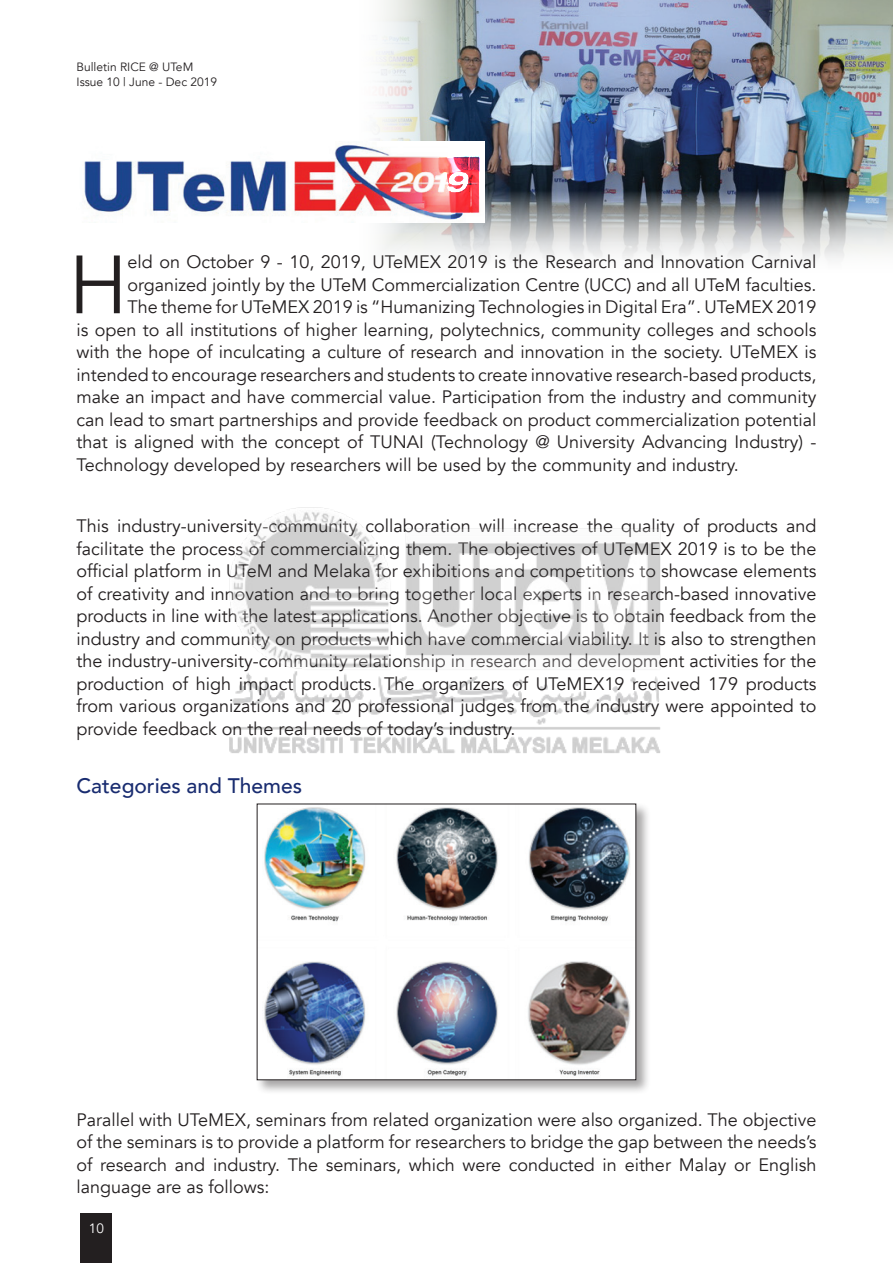
<style>
.page{position:relative;width:893px;height:1263px;background:#fff}
.page>*{position:absolute;margin:0;border:0;box-sizing:border-box;transform-origin:0 0}
.t1{font:81.6px "Avenir";color:#231f20}
.t2{font:500 21px "Avenir";color:#192c70}
.t3{font:18px/22.5px "Avenir";color:#231f20;text-align:justify}
.t4{font:13.5px "Avenir";color:#fff}
.t5{font:12px/15.9px "Avenir";color:#231f20}
</style>
<div class="page">
<div style="left:80px;top:1214px;width:32px;height:49px;background:#231f20"></div>
<div style="left:255px;top:802px;width:396px;height:293px;background:#231f20;opacity:.4"></div>
<img style="left:259px;top:806px;width:375px;height:272px">
<img style="left:377px;top:0;width:516px;height:260px">
<img style="left:82px;top:141px;width:403px;height:81px">
<img style="left:229px;top:507px;width:432px;height:246px">
<p class="t5" style="left:77px;top:59px;width:142px">Bulletin RICE @ UTeM<br>Issue 10 | June - Dec 2019</p>
<h1 class="t1" style="left:69px;top:237px;width:60px">H</h1>
<p class="t3" style="left:128px;top:251px;width:690px">eld on October 9 - 10, 2019, UTeMEX 2019 is the Research and Innovation Carnival</p>
<p class="t3" style="left:128px;top:274px;width:690px">organized jointly by the UTeM Commercialization Centre (UCC) and all UTeM faculties.</p>
<p class="t3" style="left:128px;top:296px;width:690px">The theme for UTeMEX 2019 is “Humanizing Technologies in Digital Era”. UTeMEX 2019</p>
<p class="t3" style="left:77px;top:319px;width:741px">is open to all institutions of higher learning, polytechnics, community colleges and schools</p>
<p class="t3" style="left:77px;top:341px;width:741px">with the hope of inculcating a culture of research and innovation in the society. UTeMEX is</p>
<p class="t3" style="left:77px;top:364px;width:741px">intended to encourage researchers and students to create innovative research-based products,</p>
<p class="t3" style="left:77px;top:386px;width:741px">make an impact and have commercial value. Participation from the industry and community</p>
<p class="t3" style="left:77px;top:409px;width:741px">can lead to smart partnerships and provide feedback on product commercialization potential</p>
<p class="t3" style="left:77px;top:431px;width:741px">that is aligned with the concept of TUNAI (Technology @ University Advancing Industry) -</p>
<p class="t3" style="left:77px;top:454px;width:664px">Technology developed by researchers will be used by the community and industry.</p>
<p class="t3" style="left:77px;top:515px;width:741px">This industry-university-community collaboration will increase the quality of products and facilitate the process of commercializing them. The objectives of UTeMEX 2019 is to be the official platform in UTeM and Melaka for exhibitions and competitions to showcase elements of creativity and innovation and to bring together local experts in research-based innovative products in line with the latest applications. Another objective is to obtain feedback from the industry and community on products which have commercial viability. It is also to strengthen the industry-university-community relationship in research and development activities for the production of high impact products. The organizers of UTeMEX19 received 179 products from various organizations and 20 professional judges from the industry were appointed to provide feedback on the real needs of today’s industry.</p>
<p class="t2" style="left:77px;top:768px;width:227px">Categories and Themes</p>
<p class="t3" style="left:77px;top:1108px;width:741px">Parallel with UTeMEX, seminars from related organization were also organized. The objective of the seminars is to provide a platform for researchers to bridge the gap between the needs’s of research and industry. The seminars, which were conducted in either Malay or English language are as follows:</p>
<p class="t4" style="left:89px;top:1220px;width:17px">10</p>
</div>
